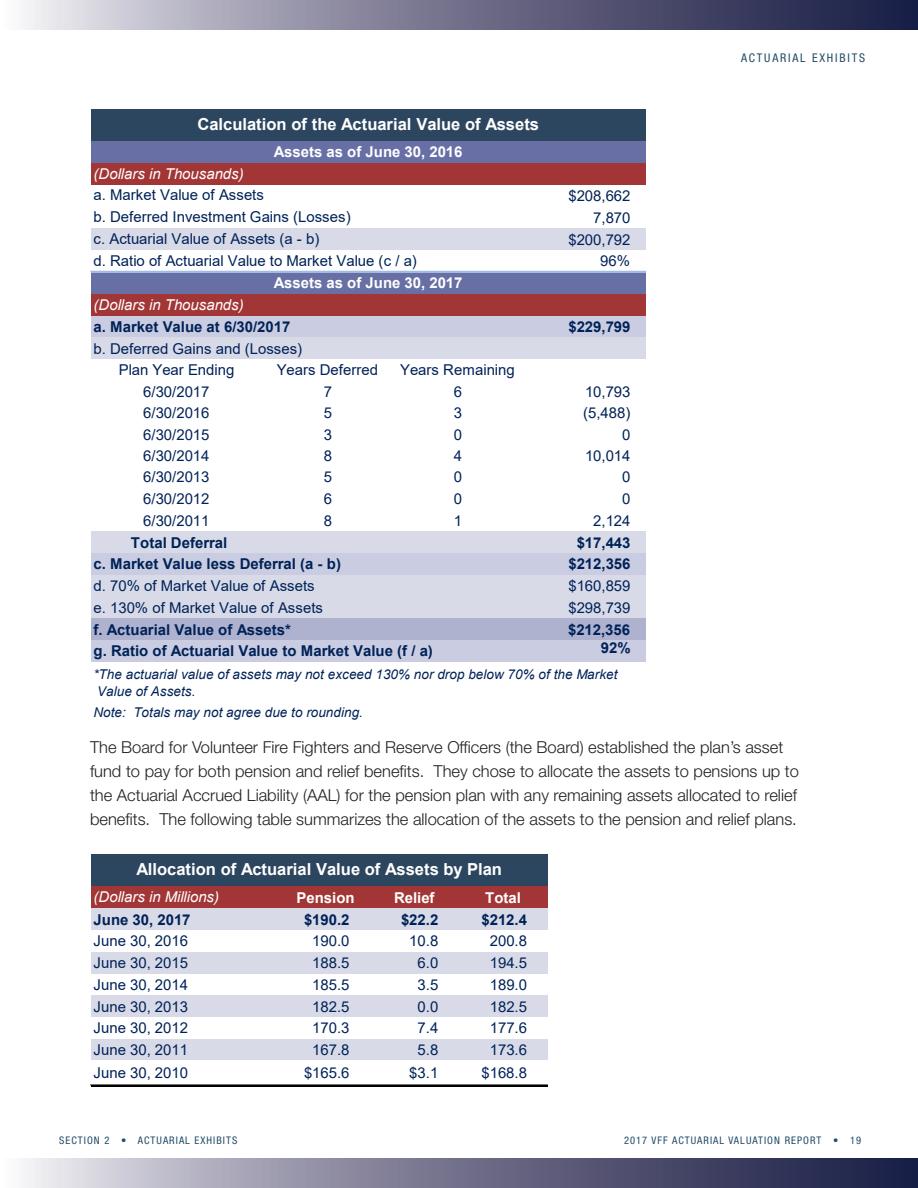
<style>
.page{position:relative;width:918px;height:1188px;background:#fff}
.page>*{position:absolute;margin:0;border:0;box-sizing:border-box;transform-origin:0 0}
.Body_copy{font:300 16.5px/24px "Helvetica Neue LT Std";color:#231f20}
.t1{font:700 16.5px "Arial";color:#fff}
.t2{font:15px/21.8px "Arial";color:#002258}
.t3{font:700 15px/22.2px "Arial";color:#002258}
.t4{font:italic 15px "Arial";color:#fff}
.t5{font:700 15px "Arial";color:#fff}
.t6{font:italic 13.5px/17px "Arial";letter-spacing:.005em;color:#002258}
.t7{font:condensed 12px "Helvetica Neue LT Std";letter-spacing:.15em;color:#214b68}
.t8{font:condensed 10.5px "Helvetica Neue LT Std";letter-spacing:.1em;color:#214b68}
.s1{font-weight:700;color:#fff}
.s2{font-weight:400;font-style:italic;color:#fff}
</style>
<div class="page">
<svg style="left:23px;top:0;width:895px;height:30px;background:#76768f"></svg>
<svg style="left:23px;top:1158px;width:895px;height:30px;background:#76768f"></svg>
<div style="left:91px;top:109px;width:555px;height:32px;background:#2d465f"></div>
<div style="left:91px;top:141px;width:555px;height:22px;background:#676fa5"></div>
<div style="left:91px;top:163px;width:555px;height:22px;background:#a23636"></div>
<div style="left:91px;top:228px;width:555px;height:22px;background:#d8dae7"></div>
<div style="left:91px;top:272px;width:555px;height:22px;background:#676fa5"></div>
<div style="left:91px;top:294px;width:555px;height:22px;background:#a23636"></div>
<div style="left:91px;top:316px;width:555px;height:22px;background:#cacde1"></div>
<div style="left:91px;top:337px;width:555px;height:22px;background:#d8dae7"></div>
<div style="left:91px;top:531px;width:555px;height:22px;background:#d8dae7"></div>
<div style="left:91px;top:553px;width:555px;height:22px;background:#cacde1"></div>
<div style="left:91px;top:575px;width:555px;height:43px;background:#d8dae7"></div>
<div style="left:91px;top:618px;width:555px;height:22px;background:#aeb2ce"></div>
<div style="left:91px;top:640px;width:555px;height:22px;background:#cacde1"></div>
<hr style="left:91px;top:271px;width:555px;height:2px;background:#a1bbe4">
<div style="left:91px;top:855px;width:457px;height:32px;background:#2d465f"></div>
<div style="left:91px;top:886px;width:457px;height:22px;background:#a23636"></div>
<div style="left:91px;top:908px;width:457px;height:22px;background:#d8dae7"></div>
<div style="left:91px;top:952px;width:457px;height:22px;background:#d8dae7"></div>
<div style="left:91px;top:995px;width:457px;height:22px;background:#d8dae7"></div>
<div style="left:91px;top:1039px;width:457px;height:22px;background:#d8dae7"></div>
<hr style="left:91px;top:1085px;width:457px;height:1px;background:#000">
<p class="t1" style="left:197px;top:113px;width:343px">Calculation of the Actuarial Value of Assets</p>
<p class="t4" style="left:94px;top:164px;width:152px">(Dollars in Thousands)</p>
<p class="t2" style="left:94px;top:184px;width:172px">a. Market Value of Assets</p>
<p class="t5" style="left:274px;top:141px;width:190px">Assets as of June 30, 2016</p>
<p class="t2" style="left:94px;top:206px;width:259px">b. Deferred Investment Gains (Losses)</p>
<p class="t2" style="left:94px;top:228px;width:227px">c. Actuarial Value of Assets (a - b)</p>
<p class="t2" style="left:274px;top:249px;width:190px;text-indent:-180px">d. Ratio of Actuarial Value to Market Value (c / a)<br><span class="s1">Assets as of June 30, 2017</span></p>
<p class="t3" style="left:94px;top:294px;width:198px"><span class="s2">(Dollars in Thousands)<br></span>a. Market Value at 6/30/2017</p>
<p class="t2" style="left:119px;top:337px;width:185px;text-indent:-25px">b. Deferred Gains and (Losses)<br>Plan Year Ending</p>
<p class="t2" style="left:277px;top:359px;width:103px">Years Deferred</p>
<p class="t2" style="left:400px;top:359px;width:116px">Years Remaining</p>
<p class="t2" style="left:568px;top:185px;width:64px;text-align:right">$208,662<br>7,870 $200,792<br>96%</p>
<p class="t3" style="left:568px;top:316px;width:64px">$229,799</p>
<p class="t2" style="left:143px;top:381px;width:68px">6/30/2017</p>
<p class="t2" style="left:324px;top:381px;width:10px">7</p>
<p class="t2" style="left:454px;top:381px;width:10px">6</p>
<p class="t2" style="left:585px;top:381px;width:47px">10,793</p>
<p class="t2" style="left:143px;top:402px;width:68px">6/30/2016</p>
<p class="t2" style="left:324px;top:402px;width:10px">5</p>
<p class="t2" style="left:454px;top:402px;width:10px">3</p>
<p class="t2" style="left:583px;top:402px;width:49px">(5,488)</p>
<p class="t2" style="left:143px;top:424px;width:68px">6/30/2015</p>
<p class="t2" style="left:324px;top:424px;width:10px">3</p>
<p class="t2" style="left:454px;top:424px;width:10px">0</p>
<p class="t2" style="left:622px;top:424px;width:10px">0</p>
<p class="t2" style="left:143px;top:445px;width:68px">6/30/2014</p>
<p class="t2" style="left:324px;top:445px;width:10px">8</p>
<p class="t2" style="left:454px;top:445px;width:10px">4</p>
<p class="t2" style="left:585px;top:445px;width:47px">10,014</p>
<p class="t2" style="left:143px;top:466px;width:68px">6/30/2013</p>
<p class="t2" style="left:324px;top:466px;width:10px">5</p>
<p class="t2" style="left:454px;top:466px;width:10px">0</p>
<p class="t2" style="left:622px;top:466px;width:10px">0</p>
<p class="t2" style="left:143px;top:488px;width:68px">6/30/2012</p>
<p class="t2" style="left:324px;top:488px;width:10px">6</p>
<p class="t2" style="left:454px;top:488px;width:10px">0</p>
<p class="t2" style="left:622px;top:488px;width:10px">0</p>
<p class="t2" style="left:143px;top:509px;width:68px">6/30/2011</p>
<p class="t2" style="left:324px;top:509px;width:10px">8</p>
<p class="t2" style="left:454px;top:509px;width:10px">1</p>
<p class="t2" style="left:593px;top:509px;width:39px">2,124</p>
<p class="t3" style="left:131px;top:531px;width:98px">Total Deferral</p>
<p class="t3" style="left:577px;top:531px;width:55px">$17,443</p>
<p class="t3" style="left:94px;top:553px;width:249px">c. Market Value less Deferral (a - b)</p>
<p class="t3" style="left:568px;top:553px;width:64px">$212,356</p>
<p class="t2" style="left:94px;top:575px;width:223px">d. 70% of Market Value of Assets</p>
<p class="t2" style="left:568px;top:575px;width:64px">$160,859</p>
<p class="t2" style="left:94px;top:596px;width:231px">e. 130% of Market Value of Assets</p>
<p class="t2" style="left:568px;top:596px;width:64px">$298,739</p>
<p class="t3" style="left:94px;top:618px;width:199px">f. Actuarial Value of Assets*</p>
<p class="t3" style="left:568px;top:618px;width:64px">$212,356</p>
<p class="t3" style="left:94px;top:640px;width:341px">g. Ratio of Actuarial Value to Market Value (f / a)</p>
<p class="t3" style="left:601px;top:636px;width:31px">92%</p>
<p class="t6" style="left:93px;top:666px;width:526px">*The actuarial value of assets may not exceed 130% nor drop below 70% of the Market<br>Value of Assets.</p>
<p class="t6" style="left:93px;top:704px;width:271px">Note: Totals may not agree due to rounding.</p>
<p class="t7" style="left:741px;top:51px;width:125px">ACTUARIAL EXHIBITS</p>
<p class="Body_copy" style="left:90px;top:735px;width:711px">The Board for Volunteer Fire Fighters and Reserve Officers (the Board) established the plan’s asset fund to pay for both pension and relief benefits. They chose to allocate the assets to pensions up to the Actuarial Accrued Liability (AAL) for the pension plan with any remaining assets allocated to relief benefits. The following table summarizes the allocation of the assets to the pension and relief plans.</p>
<p class="t1" style="left:136px;top:858px;width:367px">Allocation of Actuarial Value of Assets by Plan</p>
<p class="t4" style="left:94px;top:887px;width:127px">(Dollars in Millions)</p>
<p class="t5" style="left:297px;top:887px;width:60px">Pension</p>
<p class="t5" style="left:394px;top:887px;width:42px">Relief</p>
<p class="t5" style="left:485px;top:887px;width:38px">Total</p>
<p class="t3" style="left:94px;top:908px;width:99px">June 30, 2017</p>
<p class="t3" style="left:304px;top:908px;width:47px">$190.2</p>
<p class="t3" style="left:401px;top:908px;width:39px">$22.2</p>
<p class="t3" style="left:482px;top:908px;width:47px">$212.4</p>
<p class="t2" style="left:94px;top:930px;width:96px">June 30, 2016</p>
<p class="t2" style="left:312px;top:930px;width:39px">190.0</p>
<p class="t2" style="left:409px;top:930px;width:31px">10.8</p>
<p class="t2" style="left:490px;top:930px;width:39px">200.8</p>
<p class="t2" style="left:94px;top:952px;width:96px">June 30, 2015</p>
<p class="t2" style="left:312px;top:952px;width:39px">188.5</p>
<p class="t2" style="left:418px;top:952px;width:22px">6.0</p>
<p class="t2" style="left:490px;top:952px;width:39px">194.5</p>
<p class="t2" style="left:94px;top:974px;width:96px">June 30, 2014</p>
<p class="t2" style="left:312px;top:974px;width:39px">185.5</p>
<p class="t2" style="left:418px;top:974px;width:22px">3.5</p>
<p class="t2" style="left:490px;top:974px;width:39px">189.0</p>
<p class="t2" style="left:94px;top:995px;width:96px">June 30, 2013</p>
<p class="t2" style="left:312px;top:995px;width:39px">182.5</p>
<p class="t2" style="left:418px;top:995px;width:22px">0.0</p>
<p class="t2" style="left:490px;top:995px;width:39px">182.5</p>
<p class="t2" style="left:94px;top:1017px;width:96px">June 30, 2012</p>
<p class="t2" style="left:312px;top:1017px;width:39px">170.3</p>
<p class="t2" style="left:418px;top:1017px;width:22px">7.4</p>
<p class="t2" style="left:490px;top:1017px;width:39px">177.6</p>
<p class="t2" style="left:94px;top:1039px;width:96px">June 30, 2011</p>
<p class="t2" style="left:312px;top:1039px;width:39px">167.8</p>
<p class="t2" style="left:418px;top:1039px;width:22px">5.8</p>
<p class="t2" style="left:490px;top:1039px;width:39px">173.6</p>
<p class="t2" style="left:94px;top:1062px;width:96px">June 30, 2010</p>
<p class="t2" style="left:304px;top:1062px;width:47px">$165.6</p>
<p class="t2" style="left:409px;top:1062px;width:31px">$3.1</p>
<p class="t2" style="left:482px;top:1062px;width:47px">$168.8</p>
<p class="t8" style="left:59px;top:1134px;width:180px">SECTION 2 • ACTUARIAL EXHIBITS</p>
<p class="t8" style="left:624px;top:1134px;width:239px">2017 VFF ACTUARIAL VALUATION REPORT • 19</p>
</div>
